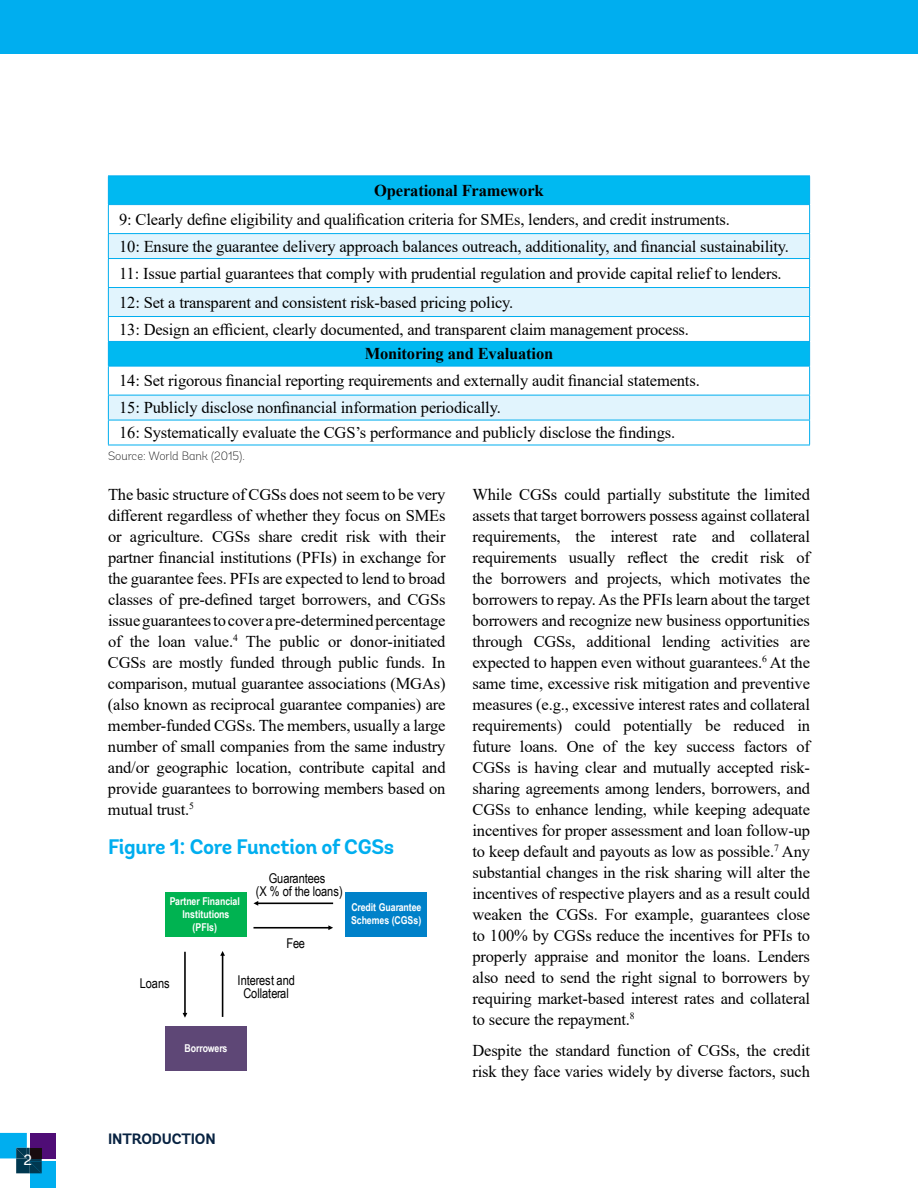
<style>
.page{position:relative;width:918px;height:1188px;background:#fff}
.page>*{position:absolute;margin:0;border:0;box-sizing:border-box;transform-origin:0 0}
.t1{font:700 21px "Andes";letter-spacing:-.015em;color:#00aeef}
.t2{font:16.5px/21px "Times New Roman";letter-spacing:-.01em;color:#000}
.t3{font:700 16.5px "Times New Roman";letter-spacing:-.01em;color:#000}
.t4{font:700 15px "Andes";letter-spacing:-.01em;color:#072241}
.t5{font:15px "Andes";color:#fff}
.t6{font:13.5px/12.8px "Arial Narrow";letter-spacing:-.005em;color:#000;text-align:center}
.t7{font:200 12px "Andes";color:#000}
.t8{font:700 10.8px/12.9px "Arial Narrow";letter-spacing:-.005em;color:#fff;text-align:center}
</style>
<div class="page">
<div style="left:30px;top:1133px;width:25px;height:25px;background:#4f0d76"></div>
<div style="left:30px;top:1161px;width:25px;height:27px;background:#00aeef"></div>
<svg style="left:0;top:1133px;width:42px;height:40px"></svg>
<div style="left:109px;top:177px;width:700px;height:27px;background:#00b9f1"></div>
<svg style="left:109px;top:205px;width:700px;height:240px"></svg>
<svg style="left:109px;top:234px;width:700px;height:186px"></svg>
<hr style="left:108px;top:176px;width:702px;height:1px;background:#00aeef">
<hr style="left:108px;top:204px;width:702px;height:1px;background:#00aeef">
<hr style="left:108px;top:233px;width:702px;height:1px;background:#00aeef">
<hr style="left:108px;top:258px;width:702px;height:1px;background:#00aeef">
<hr style="left:108px;top:287px;width:702px;height:1px;background:#00aeef">
<hr style="left:108px;top:316px;width:702px;height:1px;background:#00aeef">
<hr style="left:108px;top:341px;width:702px;height:1px;background:#00aeef">
<hr style="left:108px;top:366px;width:702px;height:1px;background:#00aeef">
<hr style="left:108px;top:395px;width:702px;height:1px;background:#00aeef">
<hr style="left:108px;top:420px;width:702px;height:1px;background:#00aeef">
<svg style="left:108px;top:176px;width:1px;height:269px"></svg>
<svg style="left:809px;top:176px;width:1px;height:269px"></svg>
<hr style="left:108px;top:445px;width:702px;height:1px;background:#00aeef">
<div style="left:165px;top:892px;width:81px;height:45px;background:#00b351"></div>
<div style="left:165px;top:1026px;width:81px;height:44px;background:#5e4776"></div>
<div style="left:345px;top:892px;width:82px;height:45px;background:#0081c9"></div>
<hr style="left:257px;top:903px;width:76px;height:1px;background:#000">
<svg style="left:253px;top:901px;width:5px;height:5px"></svg>
<hr style="left:253px;top:927px;width:76px;height:2px;background:#000">
<svg style="left:328px;top:925px;width:5px;height:5px"></svg>
<hr style="left:222px;top:955px;width:1px;height:62px;background:#000">
<svg style="left:220px;top:951px;width:5px;height:5px"></svg>
<hr style="left:184px;top:952px;width:2px;height:62px;background:#000">
<svg style="left:183px;top:1013px;width:4px;height:5px"></svg>
<div style="left:0;top:0;width:918px;height:53px;background:#00aeef"></div>
<p class="t5" style="left:23px;top:1151px;width:10px">2</p>
<p class="t3" style="left:374px;top:178px;width:171px">Operational Framework</p>
<p class="t2" style="left:119px;top:205px;width:671px;line-height:27px">9: Clearly define eligibility and qualification criteria for SMEs, lenders, and credit instruments.<br>10: Ensure the guarantee delivery approach balances outreach, additionality, and financial sustainability.<br>11: Issue partial guarantees that comply with prudential regulation and provide capital relief to lenders.</p>
<p class="t2" style="left:119px;top:288px;width:571px;line-height:27px">12: Set a transparent and consistent risk-based pricing policy.<br>13: Design an efficient, clearly documented, and transparent claim management process.</p>
<p class="t3" style="left:365px;top:342px;width:190px">Monitoring and Evaluation</p>
<p class="t2" style="left:119px;top:367px;width:582px;line-height:27px">14: Set rigorous financial reporting requirements and externally audit financial statements.<br>15: Publicly disclose nonfinancial information periodically.</p>
<p class="t2" style="left:119px;top:422px;width:557px">16: Systematically evaluate the CGS’s performance and publicly disclose the findings.</p>
<p class="t7" style="left:108px;top:449px;width:138px">Source: World Bank (2015).</p>
<p class="t2" style="left:108px;top:483px;width:339px;text-align:justify">The basic structure of CGSs does not seem to be very different regardless of whether they focus on SMEs or agriculture. CGSs share credit risk with their partner financial institutions (PFIs) in exchange for the guarantee fees. PFIs are expected to lend to broad classes of pre-defined target borrowers, and CGSs issue guarantees to cover a pre-determined percentage of the loan value.<sup>4</sup> The public or donor-initiated CGSs are mostly funded through public funds. In comparison, mutual guarantee associations (MGAs) (also known as reciprocal guarantee companies) are member-funded CGSs. The members, usually a large number of small companies from the same industry and/or geographic location, contribute capital and provide guarantees to borrowing members based on mutual trust.<sup>5</sup></p>
<p class="t2" style="left:472px;top:483px;width:339px;text-align:justify">While CGSs could partially substitute the limited assets that target borrowers possess against collateral requirements, the interest rate and collateral requirements usually reflect the credit risk of the borrowers and projects, which motivates the borrowers to repay. As the PFIs learn about the target borrowers and recognize new business opportunities through CGSs, additional lending activities are expected to happen even without guarantees.<sup>6</sup> At the same time, excessive risk mitigation and preventive measures (e.g., excessive interest rates and collateral requirements) could potentially be reduced in future loans. One of the key success factors of CGSs is having clear and mutually accepted risk&shy;sharing agreements among lenders, borrowers, and CGSs to enhance lending, while keeping adequate incentives for proper assessment and loan follow-up to keep default and payouts as low as possible.<sup>7</sup> Any substantial changes in the risk sharing will alter the incentives of respective players and as a result could weaken the CGSs. For example, guarantees close to 100% by CGSs reduce the incentives for PFIs to properly appraise and monitor the loans. Lenders also need to send the right signal to borrowers by requiring market-based interest rates and collateral to secure the repayment.<sup>8</sup></p>
<p class="t2" style="left:472px;top:1040px;width:339px">Despite the standard function of CGSs, the credit risk they face varies widely by diverse factors, such</p>
<p class="t1" style="left:108px;top:834px;width:288px">Figure 1: Core Function of CGSs</p>
<p class="t6" style="left:256px;top:872px;width:88px">Guarantees<br>(X % of the loans)</p>
<p class="t6" style="left:286px;top:936px;width:20px">Fee</p>
<p class="t8" style="left:170px;top:894px;width:72px">Partner Financial<br>Institutions (PFIs)</p>
<p class="t8" style="left:351px;top:900px;width:72px;text-align:left">Credit Guarantee<br>Schemes (CGSs)</p>
<p class="t6" style="left:140px;top:976px;width:31px">Loans</p>
<p class="t6" style="left:238px;top:974px;width:59px">Interest and<br>Collateral</p>
<p class="t8" style="left:184px;top:1041px;width:45px">Borrowers</p>
<p class="t4" style="left:108px;top:1129px;width:109px">INTRODUCTION</p>
</div>
